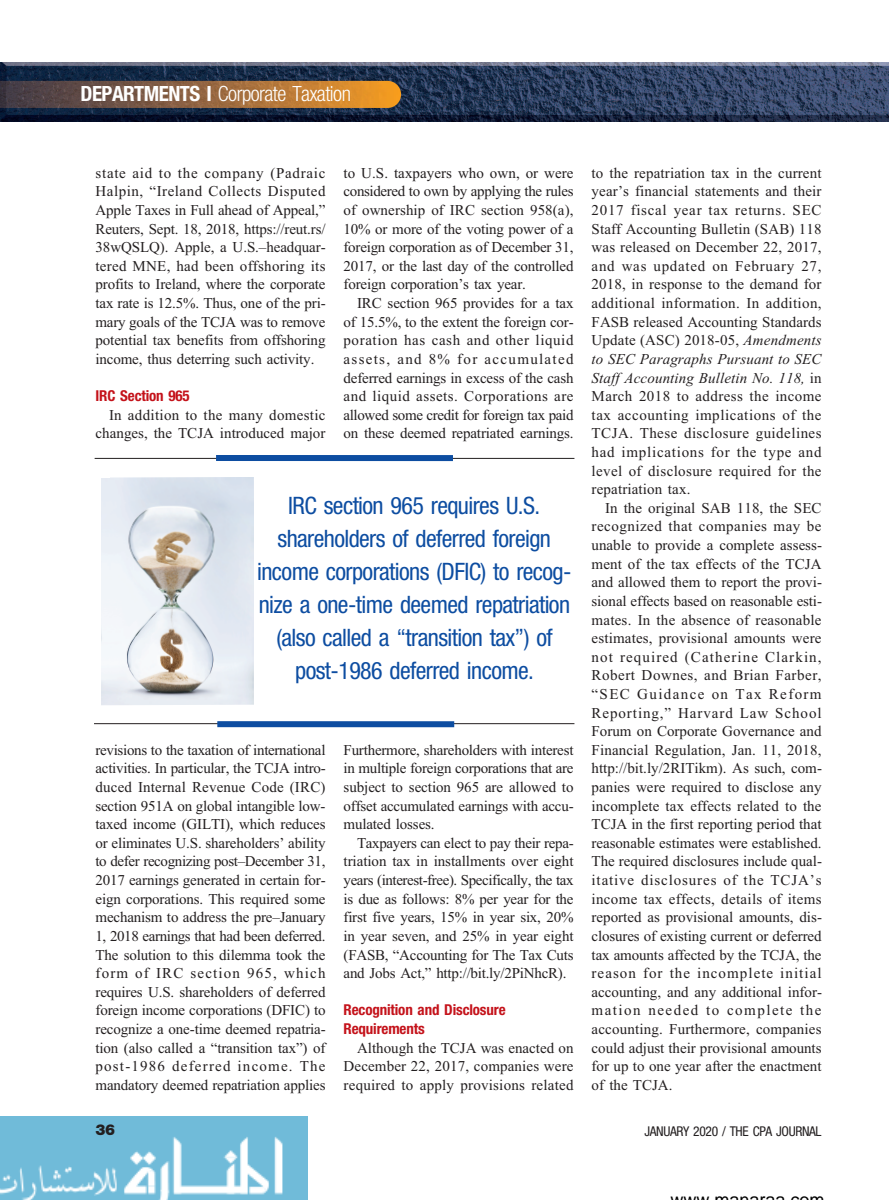
<style>
.page{position:relative;width:889px;height:1200px;background:#fff}
.page>*{position:absolute;margin:0;border:0;box-sizing:border-box;transform-origin:0 0}
.t1{font:condensed 24px/33px "Helvetica Neue LT Std";letter-spacing:-.025em;color:#0d4da1;text-align:center}
.t2{font:300 condensed 21px "Helvetica Neue LT Std";letter-spacing:-.025em;color:#fff}
.t3{font:15px/18.6px "Times New Roman";letter-spacing:-.01em;color:#231f20;text-align:justify}
.t4{font:700 condensed 15px/18.6px "Helvetica Neue LT Std";letter-spacing:-.01em;color:#c4121a}
.t5{font:900 15px "Helvetica Neue LT Std";color:#231f20}
.t6{font:condensed 13.5px "Helvetica Neue LT Std";letter-spacing:-.025em;color:#231f20}
.s1{font-weight:700}
.s2{font-style:italic}
</style>
<div class="page">
<img style="left:0;top:1116px;width:307px;height:83px">
<img style="left:0;top:62px;width:889px;height:59px">
<img style="left:388px;top:81px;width:13px;height:27px">
<hr style="left:95px;top:458px;width:479px;height:1px;background:#231f20">
<hr style="left:94px;top:723px;width:480px;height:1px;background:#231f20">
<div style="left:216px;top:455px;width:237px;height:6px;background:#0d4da1"></div>
<div style="left:217px;top:721px;width:237px;height:6px;background:#0d4da1"></div>
<img style="left:101px;top:477px;width:152px;height:228px">
<h2 class="t2" style="left:81px;top:86px;width:272px"><span class="s1">DEPARTMENTS I</span> Corporate Taxation</h2>
<p class="t3" style="left:96px;top:163px;width:232px">state aid to the company (Padraic Halpin, “Ireland Collects Disputed Apple Taxes in Full ahead of Appeal,” Reuters, Sept. 18, 2018, https://reut.rs/ 38wQSLQ). Apple, a U.S.–headquar&shy;tered MNE, had been offshoring its profits to Ireland, where the corporate tax rate is 12.5%. Thus, one of the pri&shy;mary goals of the TCJA was to remove potential tax benefits from offshoring income, thus deterring such activity.</p>
<p class="t4" style="left:96px;top:388px;width:96px">IRC Section 965</p>
<p class="t3" style="left:96px;top:405px;width:231px;text-align:right">In addition to the many domestic changes, the TCJA introduced major</p>
<p class="t3" style="left:344px;top:163px;width:231px">to U.S. taxpayers who own, or were considered to own by applying the rules of ownership of IRC section 958(a), 10% or more of the voting power of a foreign corporation as of December 31, 2017, or the last day of the controlled foreign corporation’s tax year.</p>
<p class="t3" style="left:344px;top:293px;width:232px;text-indent:14px">IRC section 965 provides for a tax of 15.5%, to the extent the foreign cor&shy;poration has cash and other liquid assets, and 8% for accumulated deferred earnings in excess of the cash and liquid assets. Corporations are allowed some credit for foreign tax paid on these deemed repatriated earnings.</p>
<h1 class="t1" style="left:257px;top:491px;width:316px">IRC section 965 requires U.S. shareholders of deferred foreign income corporations (DFIC) to recog&shy;nize a one-time deemed repatriation (also called a “transition tax”) of post-1986 deferred income.</h1>
<p class="t3" style="left:95px;top:740px;width:232px">revisions to the taxation of international activities. In particular, the TCJA intro&shy;duced Internal Revenue Code (IRC) section 951A on global intangible low&shy;taxed income (GILTI), which reduces or eliminates U.S. shareholders’ ability to defer recognizing post–December 31, 2017 earnings generated in certain for&shy;eign corporations. This required some mechanism to address the pre–January 1, 2018 earnings that had been deferred.<br>The solution to this dilemma took the form of IRC section 965, which requires U.S. shareholders of deferred foreign income corporations (DFIC) to recognize a one-time deemed repatria&shy;tion (also called a “transition tax”) of post-1986 deferred income. The mandatory deemed repatriation applies</p>
<p class="t3" style="left:344px;top:740px;width:232px">Furthermore, shareholders with interest in multiple foreign corporations that are subject to section 965 are allowed to offset accumulated earnings with accu&shy;mulated losses.</p>
<p class="t3" style="left:344px;top:833px;width:232px;text-indent:14px">Taxpayers can elect to pay their repa&shy;triation tax in installments over eight years (interest-free). Specifically, the tax is due as follows: 8% per year for the first five years, 15% in year six, 20% in year seven, and 25% in year eight (FASB, “Accounting for The Tax Cuts and Jobs Act,” http://bit.ly/2PiNhcR).</p>
<p class="t4" style="left:344px;top:1001px;width:164px">Recognition and Disclosure<br>Requirements</p>
<p class="t3" style="left:344px;top:1037px;width:231px;text-indent:14px">Although the TCJA was enacted on December 22, 2017, companies were required to apply provisions related</p>
<p class="t3" style="left:592px;top:163px;width:231px">to the repatriation tax in the current year’s financial statements and their 2017 fiscal year tax returns. SEC Staff Accounting Bulletin (SAB) 118 was released on December 22, 2017, and was updated on February 27, 2018, in response to the demand for additional information. In addition, FASB released Accounting Standards Update (ASC) 2018-05, <span class="s2">Amendments to SEC Paragraphs Pursuant to SEC Staff Accounting Bulletin No. 118,</span> in March 2018 to address the income tax accounting implications of the TCJA. These disclosure guidelines had implications for the type and level of disclosure required for the repatriation tax.</p>
<p class="t3" style="left:592px;top:498px;width:232px;text-indent:14px">In the original SAB 118, the SEC recognized that companies may be unable to provide a complete assess&shy;ment of the tax effects of the TCJA and allowed them to report the provi&shy;sional effects based on reasonable esti&shy;mates. In the absence of reasonable estimates, provisional amounts were not required (Catherine Clarkin, Robert Downes, and Brian Farber, “SEC Guidance on Tax Reform Reporting,” Harvard Law School Forum on Corporate Governance and Financial Regulation, Jan. 11, 2018, http://bit.ly/2RITikm). As such, com&shy;panies were required to disclose any incomplete tax effects related to the TCJA in the first reporting period that reasonable estimates were established.<br>The required disclosures include qual&shy;itative disclosures of the TCJA’s income tax effects, details of items reported as provisional amounts, dis&shy;closures of existing current or deferred tax amounts affected by the TCJA, the reason for the incomplete initial accounting, and any additional infor&shy;mation needed to complete the accounting. Furthermore, companies could adjust their provisional amounts for up to one year after the enactment of the TCJA.</p>
<p class="t5" style="left:96px;top:1124px;width:21px">36</p>
<p class="t6" style="left:644px;top:1125px;width:179px">JANUARY 2020 / THE CPA JOURNAL</p>
</div>
